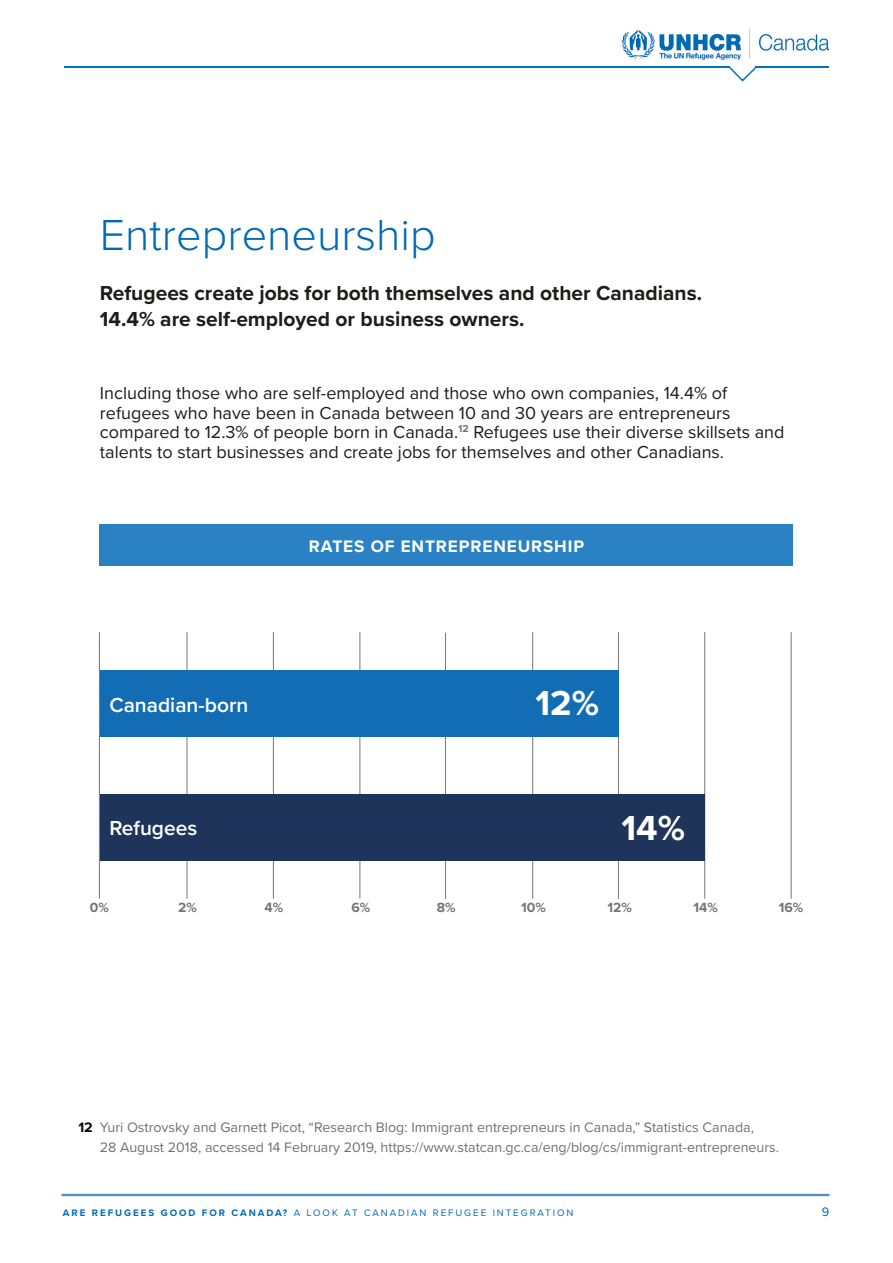
<style>
.page{position:relative;width:893px;height:1263px;background:#fff}
.page>*{position:absolute;margin:0;border:0;box-sizing:border-box;transform-origin:0 0}
.t1{font:300 45px "Proxima Nova";color:#006ab5}
.t2{font:700 36px "Proxima Nova";color:#fff}
.t3{font:700 21px/25.2px "Proxima Nova";color:#1d1d1b}
.t4{font:600 21px "Proxima Nova";color:#fff}
.t5{font:18px/19.5px "Proxima Nova";color:#1d1d1b}
.t6{font:700 17.25px "Proxima Nova";letter-spacing:.05em;color:#fff}
.t7{font:14.25px/20px "Proxima Nova";color:#727171}
.t8{font:700 14.25px "Proxima Nova";color:#020204}
.t9{font:700 13.8px "Proxima Nova";color:#787474}
.t10{font:12.75px "Proxima Nova";color:#006ab5}
.t11{font:9.75px "Proxima Nova";letter-spacing:.2em;color:#006ab5}
.s1{font-weight:700}
</style>
<div class="page">
<img style="left:621px;top:28px;width:209px;height:31px">
<hr style="left:64px;top:66px;width:666px;height:2px;background:#0073bc">
<hr style="left:756px;top:66px;width:73px;height:2px;background:#0073bc">
<svg style="left:729px;top:66px;width:28px;height:16px"></svg>
<img style="left:61px;top:1193px;width:769px;height:4px">
<hr style="left:187px;top:632px;width:1px;height:267px;background:#787474">
<hr style="left:273px;top:632px;width:1px;height:267px;background:#787474">
<hr style="left:445px;top:633px;width:1px;height:266px;background:#787474">
<hr style="left:618px;top:632px;width:1px;height:267px;background:#787474">
<hr style="left:99px;top:632px;width:1px;height:267px;background:#787474">
<hr style="left:360px;top:632px;width:1px;height:267px;background:#787474">
<hr style="left:532px;top:632px;width:1px;height:267px;background:#787474">
<hr style="left:704px;top:632px;width:1px;height:267px;background:#787474">
<hr style="left:791px;top:632px;width:1px;height:267px;background:#787474">
<div style="left:100px;top:794px;width:605px;height:66px;background:#1f345b"></div>
<div style="left:100px;top:671px;width:518px;height:66px;background:#126db5"></div>
<div style="left:100px;top:525px;width:693px;height:41px;background:#2a82c5"></div>
<h1 class="t1" style="left:100px;top:216px;width:337px">Entrepreneurship</h1>
<p class="t3" style="left:100px;top:282px;width:604px">Refugees create jobs for both themselves and other Canadians.<br>14.4% are self-employed or business owners.</p>
<p class="t5" style="left:100px;top:384px;width:686px">Including those who are self-employed and those who own companies, 14.4% of refugees who have been in Canada between 10 and 30 years are entrepreneurs compared to 12.3% of people born in Canada.<sup>12</sup> Refugees use their diverse skillsets and talents to start businesses and create jobs for themselves and other Canadians.</p>
<p class="t4" style="left:109px;top:696px;width:140px">Canadian-born</p>
<p class="t4" style="left:109px;top:819px;width:90px">Refugees</p>
<p class="t6" style="left:309px;top:539px;width:277px">RATES OF ENTREPRENEURSHIP</p>
<h2 class="t2" style="left:535px;top:687px;width:65px">12%</h2>
<h2 class="t2" style="left:621px;top:812px;width:65px">14%</h2>
<p class="t9" style="left:90px;top:901px;width:21px">0%</p>
<p class="t9" style="left:178px;top:901px;width:20px">2%</p>
<p class="t9" style="left:265px;top:901px;width:20px">4%</p>
<p class="t9" style="left:351px;top:901px;width:20px">6%</p>
<p class="t9" style="left:437px;top:901px;width:20px">8%</p>
<p class="t9" style="left:521px;top:901px;width:26px">10%</p>
<p class="t9" style="left:608px;top:901px;width:26px">12%</p>
<p class="t9" style="left:693px;top:901px;width:26px">14%</p>
<p class="t9" style="left:779px;top:901px;width:26px">16%</p>
<p class="t7" style="left:100px;top:1118px;width:681px">Yuri Ostrovsky and Garnett Picot, “Research Blog: Immigrant entrepreneurs in Canada,” Statistics Canada,<br>28 August 2018, accessed 14 February 2019, https://www.statcan.gc.ca/eng/blog/cs/immigrant-entrepreneurs.</p>
<p class="t8" style="left:78px;top:1121px;width:16px">12</p>
<p class="t11" style="left:63px;top:1209px;width:512px"><span class="s1">ARE REFUGEES GOOD FOR CANADA?</span> A LOOK AT CANADIAN REFUGEE INTEGRATION</p>
<p class="t10" style="left:822px;top:1207px;width:9px">9</p>
</div>
